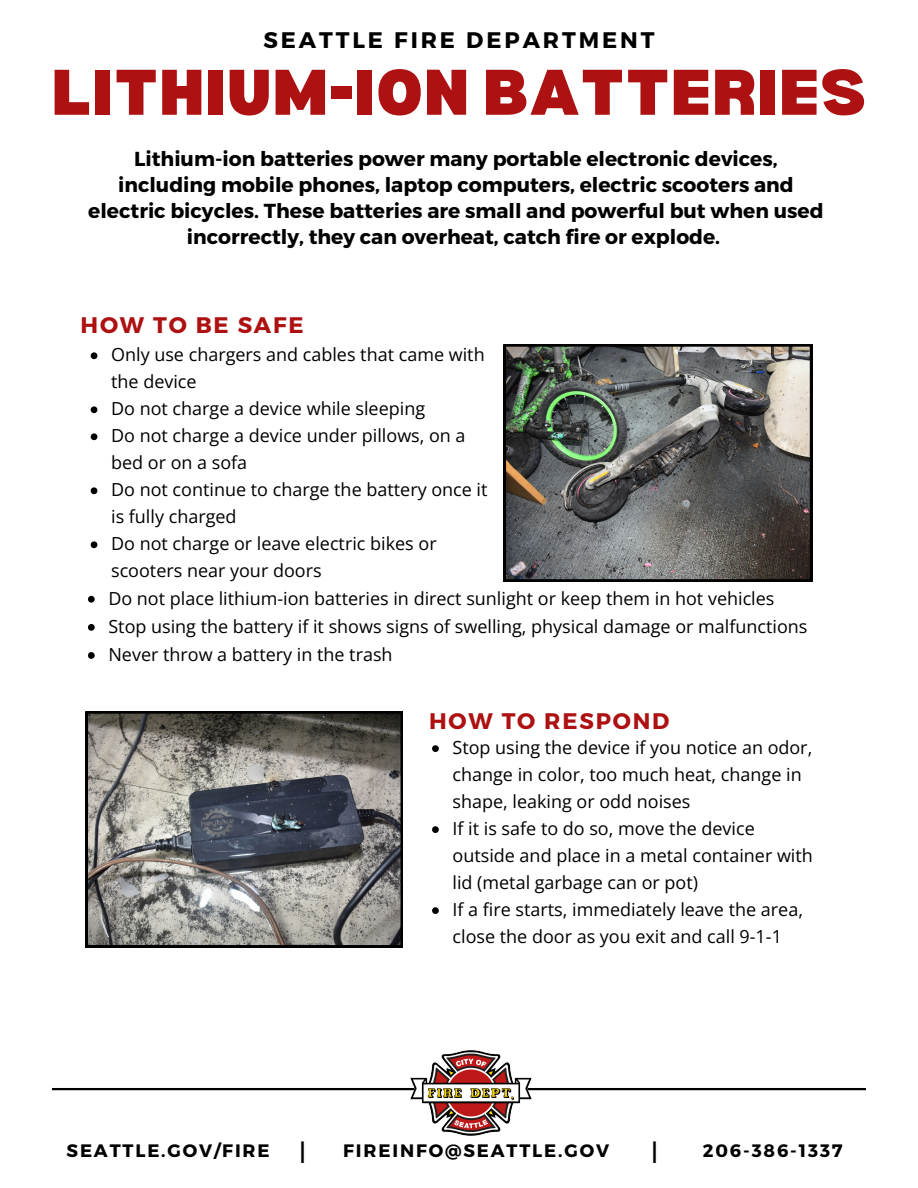
<style>
.page{position:relative;width:918px;height:1188px;background:#fff}
.page>*{position:absolute;margin:0;border:0;box-sizing:border-box;transform-origin:0 0}
.t1{font:900 63px "Bernoru";letter-spacing:.015em;color:#ad1111}
.t2{font:30px "Open Sans";color:#000}
.t3{font:700 22.5px "Montserrat";letter-spacing:.08em;color:#ad1111}
.t4{font:700 22.5px "Montserrat";letter-spacing:.13em;color:#000}
.t5{font:700 20.25px/25.8px "Montserrat";color:#000;text-align:center}
.t6{font:18px/27px "Open Sans";color:#000}
.t7{font:700 18px "Montserrat";letter-spacing:.105em;color:#000}
</style>
<div class="page">
<svg style="left:432px;top:745px;width:7px;height:7px"></svg>
<svg style="left:432px;top:826px;width:7px;height:7px"></svg>
<svg style="left:432px;top:907px;width:7px;height:7px"></svg>
<svg style="left:86px;top:711px;width:317px;height:236px;background:#7b7a79"></svg>
<svg style="left:91px;top:352px;width:6px;height:7px"></svg>
<svg style="left:91px;top:406px;width:6px;height:7px"></svg>
<svg style="left:91px;top:433px;width:6px;height:7px"></svg>
<svg style="left:91px;top:487px;width:6px;height:7px"></svg>
<svg style="left:91px;top:541px;width:6px;height:7px"></svg>
<svg style="left:504px;top:344px;width:308px;height:237px;background:#656763"></svg>
<svg style="left:88px;top:596px;width:7px;height:7px"></svg>
<svg style="left:88px;top:624px;width:7px;height:7px"></svg>
<svg style="left:88px;top:652px;width:7px;height:7px"></svg>
<hr style="left:52px;top:1088px;width:814px;height:2px;background:#000">
<img style="left:410px;top:1050px;width:122px;height:86px">
<p class="t4" style="left:263px;top:25px;width:393px">SEATTLE FIRE DEPARTMENT</p>
<p class="t1" style="left:52px;top:56px;width:816px">LITHIUM-ION BATTERIES</p>
<h2 class="t5" style="left:88px;top:145px;width:737px">Lithium-ion batteries power many portable electronic devices, including mobile phones, laptop computers, electric scooters and electric bicycles. These batteries are small and powerful but when used incorrectly, they can overheat, catch fire or explode.</h2>
<p class="t3" style="left:81px;top:310px;width:225px">HOW TO BE SAFE</p>
<p class="t6" style="left:111px;top:341px;width:375px">Only use chargers and cables that came with the device</p>
<p class="t6" style="left:111px;top:395px;width:316px">Do not charge a device while sleeping</p>
<p class="t6" style="left:111px;top:422px;width:356px">Do not charge a device under pillows, on a bed or on a sofa</p>
<p class="t6" style="left:111px;top:476px;width:378px">Do not continue to charge the battery once it is fully charged</p>
<p class="t6" style="left:111px;top:530px;width:327px">Do not charge or leave electric bikes or scooters near your doors</p>
<p class="t6" style="left:108px;top:584px;width:668px">Do not place lithium-ion batteries in direct sunlight or keep them in hot vehicles</p>
<h2 class="t6" style="left:108px;top:612px;width:701px">Stop using the battery if it shows signs of swelling, physical damage or malfunctions</h2>
<p class="t6" style="left:108px;top:641px;width:286px">Never throw a battery in the trash</p>
<p class="t3" style="left:429px;top:707px;width:242px">HOW TO RESPOND</p>
<h1 class="t6" style="left:453px;top:734px;width:361px">Stop using the device if you notice an odor, change in color, too much heat, change in shape, leaking or odd noises</h1>
<h3 class="t6" style="left:453px;top:815px;width:362px">If it is safe to do so, move the device outside and place in a metal container with lid (metal garbage can or pot)</h3>
<h2 class="t6" style="left:453px;top:896px;width:352px">If a fire starts, immediately leave the area, close the door as you exit and call 9-1-1</h2>
<p class="t7" style="left:67px;top:1139px;width:205px">SEATTLE.GOV/FIRE</p>
<p class="t2" style="left:299px;top:1131px;width:10px">I</p>
<p class="t7" style="left:343px;top:1139px;width:267px">FIREINFO@SEATTLE.GOV</p>
<p class="t2" style="left:651px;top:1131px;width:10px">I</p>
<p class="t7" style="left:703px;top:1139px;width:141px">206-386-1337</p>
</div>
